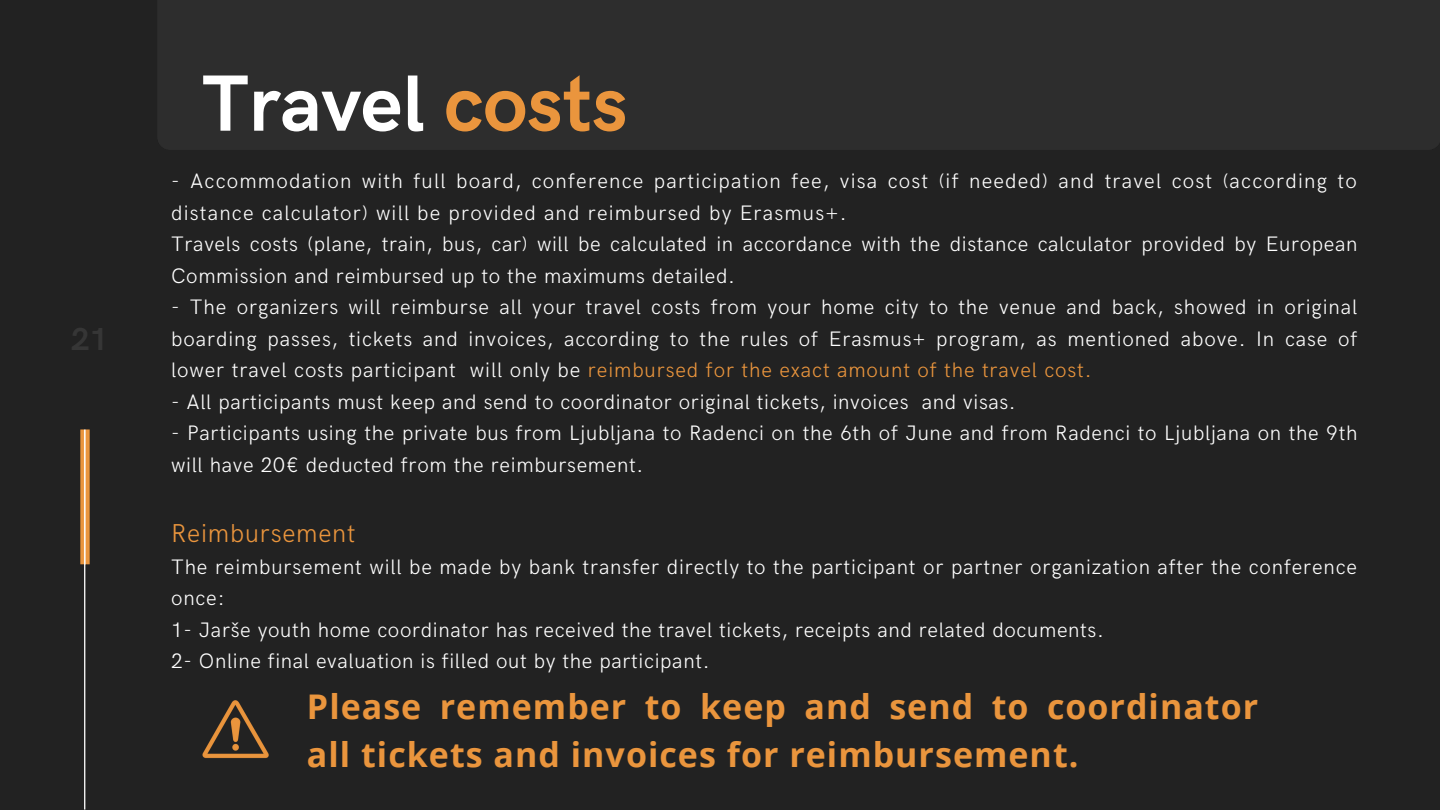
<style>
.page{position:relative;width:1440px;height:810px;background:#222}
.page>*{position:absolute;margin:0;border:0;box-sizing:border-box;transform-origin:0 0}
.t1{font:700 80px "HK Grotesk";color:#fff}
.t2{font:700 34px/47.2px "Open Sans";letter-spacing:.03em;color:#ea953d}
.t3{font:300 26px "HK Grotesk";letter-spacing:.03em;color:#ea953d}
.t4{font:300 21px/31.5px "HK Grotesk";letter-spacing:.03em;color:#fff}
.t5{font:300 21px/31.5px "HK Grotesk";letter-spacing:.055em;color:#fff}
.s1{color:#ea953d}
</style>
<div class="page">
<img style="left:80px;top:429px;width:10px;height:381px">
<div style="left:158px;top:0;width:1282px;height:149px;background:#2d2d2d"></div>
<img style="left:202px;top:700px;width:67px;height:59px">
<p class="t1" style="left:202px;top:59px;width:427px">Travel <span class="s1">costs</span></p>
<p class="t5" style="left:171px;top:166px;width:1187px">- Accommodation with full board, conference participation fee, visa cost (if needed) and travel cost (according to distance calculator) will be provided and reimbursed by Erasmus+.</p>
<p class="t4" style="left:171px;top:229px;width:1188px">Travels costs (plane, train, bus, car) will be calculated in accordance with the distance calculator provided by European<br>Commission and reimbursed up to the maximums detailed.</p>
<p class="t4" style="left:171px;top:292px;width:1188px;text-align:justify">- The organizers will reimburse all your travel costs from your home city to the venue and back, showed in original boarding passes, tickets and invoices, according to the rules of Erasmus+ program, as mentioned above. In case of lower travel costs participant will only be <span class="s1">reimbursed for the exact amount of the travel cost.</span></p>
<p class="t4" style="left:171px;top:387px;width:846px">- All participants must keep and send to coordinator original tickets, invoices and visas.</p>
<p class="t4" style="left:171px;top:418px;width:1188px">- Participants using the private bus from Ljubljana to Radenci on the 6th of June and from Radenci to Ljubljana on the 9th will have 20€ deducted from the reimbursement.</p>
<h3 class="t3" style="left:171px;top:518px;width:186px">Reimbursement</h3>
<p class="t4" style="left:171px;top:552px;width:1187px">The reimbursement will be made by bank transfer directly to the participant or partner organization after the conference once:</p>
<p class="t4" style="left:171px;top:615px;width:934px">1- Jarše youth home coordinator has received the travel tickets, receipts and related documents.</p>
<h1 class="t4" style="left:171px;top:646px;width:540px">2- Online final evaluation is filled out by the participant.</h1>
<p class="t2" style="left:307px;top:682px;width:953px">Please remember to keep and send to coordinator all tickets and invoices for reimbursement.</p>
</div>
